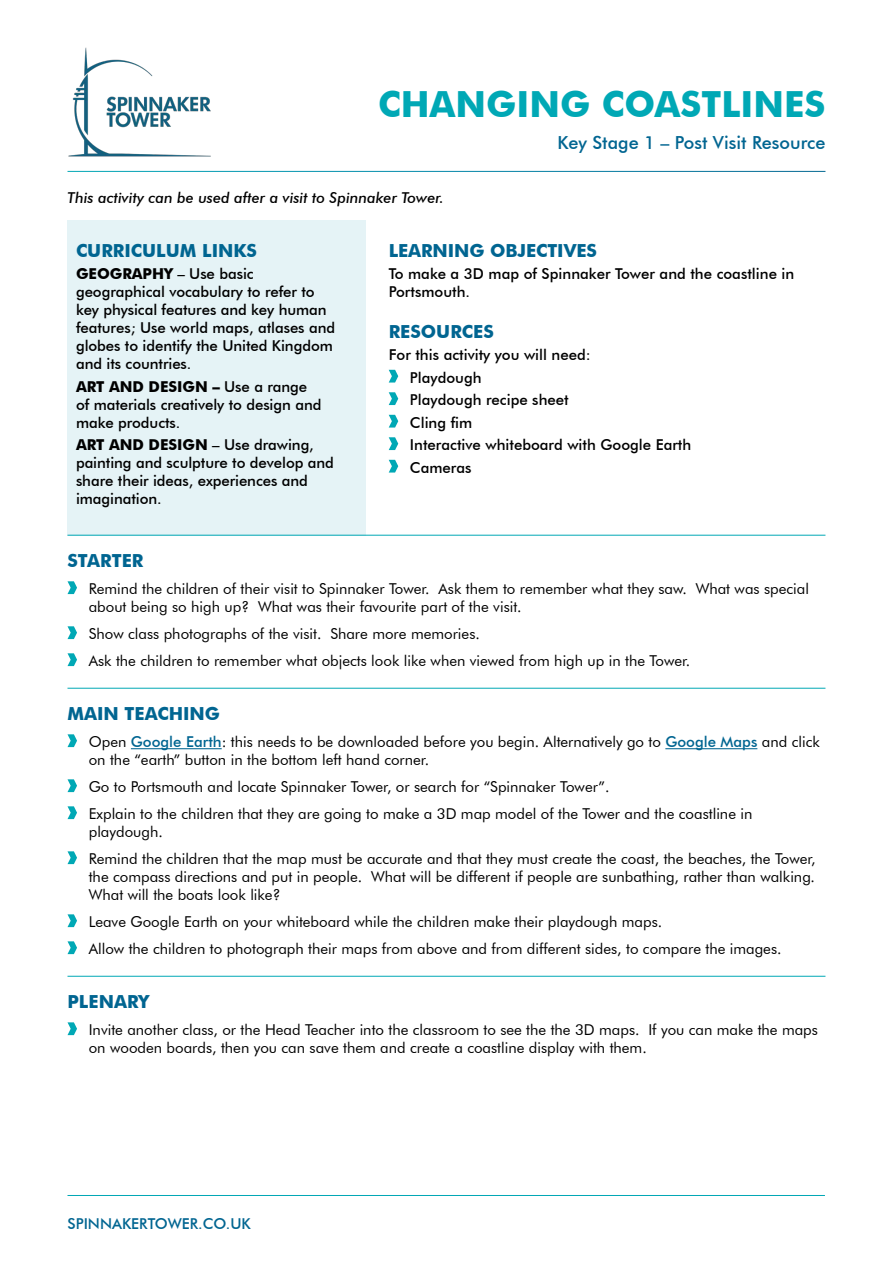
<style>
.page{position:relative;width:893px;height:1263px;background:#fff}
.page>*{position:absolute;margin:0;border:0;box-sizing:border-box;transform-origin:0 0}
.t1{font:700 36px "Futura BT";color:#00a8b5}
.t2{font:700 18px "Futura BT";color:#006591}
.t3{font:500 18px "Futura BT";color:#006591}
.t4{font:15px/18px "Futura BT";color:#000}
.t5{font:500 15px/18px "Futura BT";letter-spacing:-.005em;color:#000}
.t6{font:italic 500 15px "Futura BT";color:#000}
.t7{font:500 15px "Futura BT";color:#006591}
.s1{font-weight:700}
.s2{font-weight:500;color:#006591}
</style>
<div class="page">
<hr style="left:68px;top:1195px;width:757px;height:1px;background:#00a8b5">
<img style="left:68px;top:47px;width:143px;height:110px">
<div style="left:68px;top:220px;width:298px;height:316px;background:#e5f3f6"></div>
<svg style="left:389px;top:370px;width:9px;height:13px"></svg>
<svg style="left:389px;top:392px;width:9px;height:13px"></svg>
<svg style="left:389px;top:415px;width:9px;height:13px"></svg>
<svg style="left:389px;top:437px;width:9px;height:13px"></svg>
<svg style="left:389px;top:460px;width:9px;height:13px"></svg>
<hr style="left:68px;top:535px;width:757px;height:1px;background:#00a8b5">
<hr style="left:68px;top:688px;width:757px;height:1px;background:#00a8b5">
<hr style="left:131px;top:748px;width:91px;height:1px;background:#006591">
<hr style="left:665px;top:748px;width:92px;height:1px;background:#006591">
<hr style="left:68px;top:976px;width:757px;height:1px;background:#00a8b5">
<svg style="left:68px;top:581px;width:9px;height:13px"></svg>
<svg style="left:68px;top:626px;width:9px;height:13px"></svg>
<svg style="left:68px;top:653px;width:9px;height:13px"></svg>
<svg style="left:68px;top:734px;width:9px;height:13px"></svg>
<svg style="left:68px;top:779px;width:9px;height:13px"></svg>
<svg style="left:68px;top:806px;width:9px;height:13px"></svg>
<svg style="left:68px;top:851px;width:9px;height:13px"></svg>
<svg style="left:68px;top:914px;width:9px;height:13px"></svg>
<svg style="left:68px;top:941px;width:9px;height:13px"></svg>
<svg style="left:68px;top:1022px;width:9px;height:13px"></svg>
<h1 class="t1" style="left:378px;top:82px;width:449px">CHANGING COASTLINES</h1>
<p class="t3" style="left:558px;top:131px;width:269px">Key Stage 1 – Post Visit Resource</p>
<p class="t6" style="left:68px;top:188px;width:378px">This activity can be used after a visit to Spinnaker Tower.</p>
<p class="t2" style="left:76px;top:239px;width:183px">CURRICULUM LINKS</p>
<p class="t5" style="left:76px;top:265px;width:261px"><span class="s1">GEOGRAPHY</span> – Use basic geographical vocabulary to refer to key physical features and key human features; Use world maps, atlases and globes to identify the United Kingdom and its countries.</p>
<p class="t5" style="left:76px;top:377px;width:247px"><span class="s1">ART AND DESIGN –</span> Use a range of materials creatively to design and make products.</p>
<p class="t5" style="left:76px;top:436px;width:259px"><span class="s1">ART AND DESIGN</span> – Use drawing, painting and sculpture to develop and share their ideas, experiences and imagination.</p>
<p class="t2" style="left:389px;top:239px;width:210px">LEARNING OBJECTIVES</p>
<p class="t5" style="left:389px;top:265px;width:407px">To make a 3D map of Spinnaker Tower and the coastline in<br>Portsmouth.</p>
<p class="t2" style="left:389px;top:320px;width:107px">RESOURCES</p>
<p class="t5" style="left:410px;top:343px;width:283px;line-height:22.5px;text-indent:-21px">For this activity you will need:<br>Playdough<br>Playdough recipe sheet<br>Cling fim<br>Interactive whiteboard with Google Earth<br>Cameras</p>
<p class="t2" style="left:68px;top:550px;width:77px">STARTER</p>
<p class="t4" style="left:89px;top:580px;width:722px">Remind the children of their visit to Spinnaker Tower. Ask them to remember what they saw. What was special about being so high up? What was their favourite part of the visit.</p>
<p class="t4" style="left:89px;top:620px;width:603px;line-height:27px">Show class photographs of the visit. Share more memories.<br>Ask the children to remember what objects look like when viewed from high up in the Tower.</p>
<p class="t2" style="left:68px;top:703px;width:154px">MAIN TEACHING</p>
<p class="t4" style="left:89px;top:733px;width:733px">Open <span class="s2">Google Earth</span>: this needs to be downloaded before you begin. Alternatively go to <span class="s2">Google Maps</span> and click on the “earth” button in the bottom left hand corner.</p>
<p class="t4" style="left:89px;top:773px;width:665px;line-height:27px">Go to Portsmouth and locate Spinnaker Tower, or search for “Spinnaker Tower”.<br>Explain to the children that they are going to make a 3D map model of the Tower and the coastline in</p>
<p class="t4" style="left:89px;top:818px;width:728px;line-height:27px">playdough.<br>Remind the children that the map must be accurate and that they must create the coast, the beaches, the Tower,</p>
<p class="t4" style="left:89px;top:868px;width:728px">the compass directions and put in people. What will be different if people are sunbathing, rather than walking.<br>What will the boats look like?</p>
<p class="t4" style="left:89px;top:908px;width:694px;line-height:27px">Leave Google Earth on your whiteboard while the children make their playdough maps.<br>Allow the children to photograph their maps from above and from different sides, to compare the images.</p>
<p class="t2" style="left:68px;top:991px;width:83px">PLENARY</p>
<p class="t4" style="left:89px;top:1021px;width:731px">Invite another class, or the Head Teacher into the classroom to see the the 3D maps. If you can make the maps on wooden boards, then you can save them and create a coastline display with them.</p>
<p class="t7" style="left:68px;top:1215px;width:185px">SPINNAKERTOWER.CO.UK</p>
</div>
